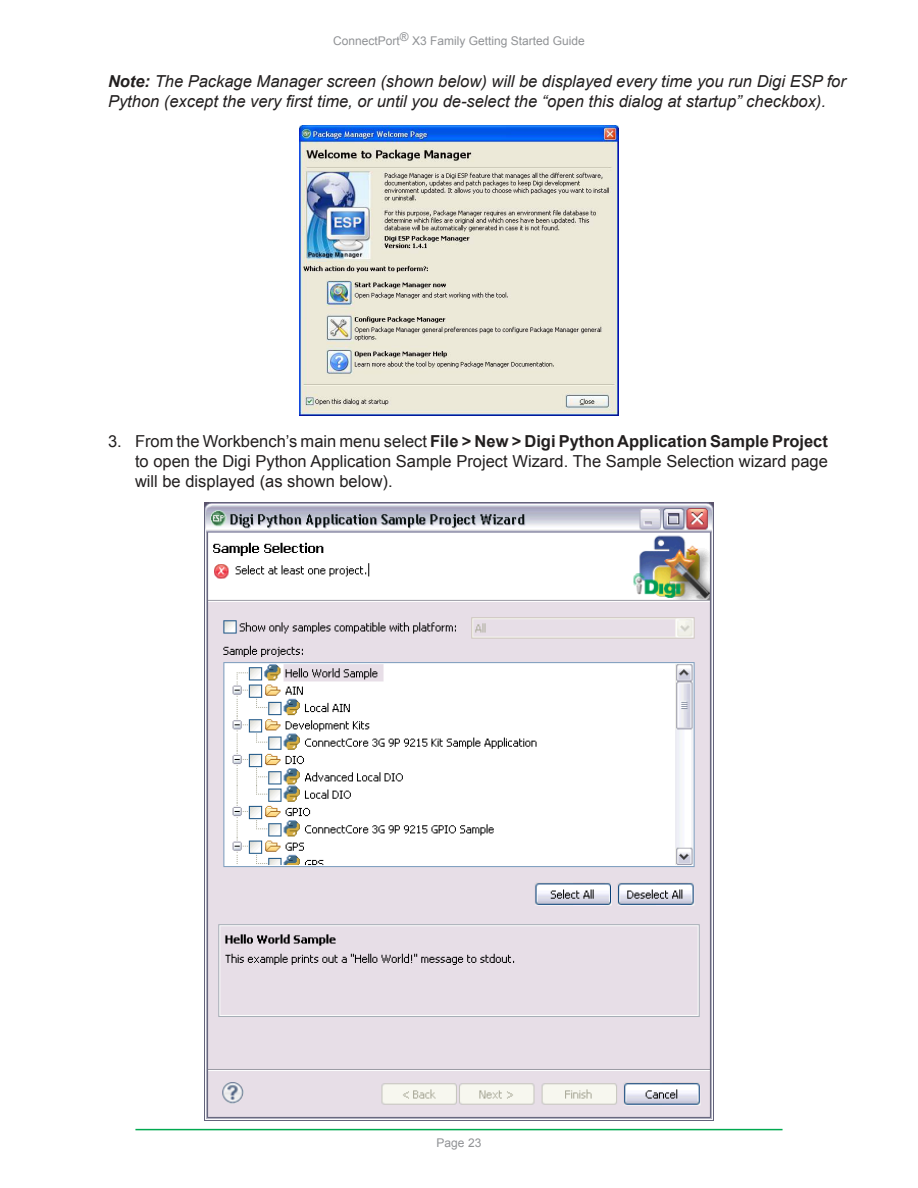
<style>
.page{position:relative;width:918px;height:1188px;background:#fff}
.page>*{position:absolute;margin:0;border:0;box-sizing:border-box;transform-origin:0 0}
.t1{font:16.5px/19.8px "Arial";color:#221f1f;text-align:justify}
.t2{font:italic 16.5px/19.8px "Arial";color:#221f1f}
.t3{font:12px "Arial";color:#909295}
.s1{font-weight:700}
</style>
<div class="page">
<hr style="left:135px;top:1129px;width:648px;height:1px;background:#00a950">
<img style="left:299px;top:125px;width:320px;height:291px">
<img style="left:204px;top:502px;width:510px;height:619px">
<p class="t3" style="left:333px;top:36px;width:253px">ConnectPort® X3 Family Getting Started Guide</p>
<p class="t2" style="left:108px;top:72px;width:739px"><span class="s1">Note:</span> The Package Manager screen (shown below) will be displayed every time you run Digi ESP for<br>Python (except the very 昀椀rst time, or until you de-select the “open this dialog at startup” checkbox).</p>
<p class="t1" style="left:135px;top:433px;width:694px;text-indent:-27px">3. From the Workbench’s main menu select <span class="s1">File &gt; New &gt; Digi Python Application Sample Project </span>to open the Digi Python Application Sample Project Wizard. The Sample Selection wizard page will be displayed (as shown below).</p>
<p class="t3" style="left:437px;top:1139px;width:46px">Page 23</p>
</div>
